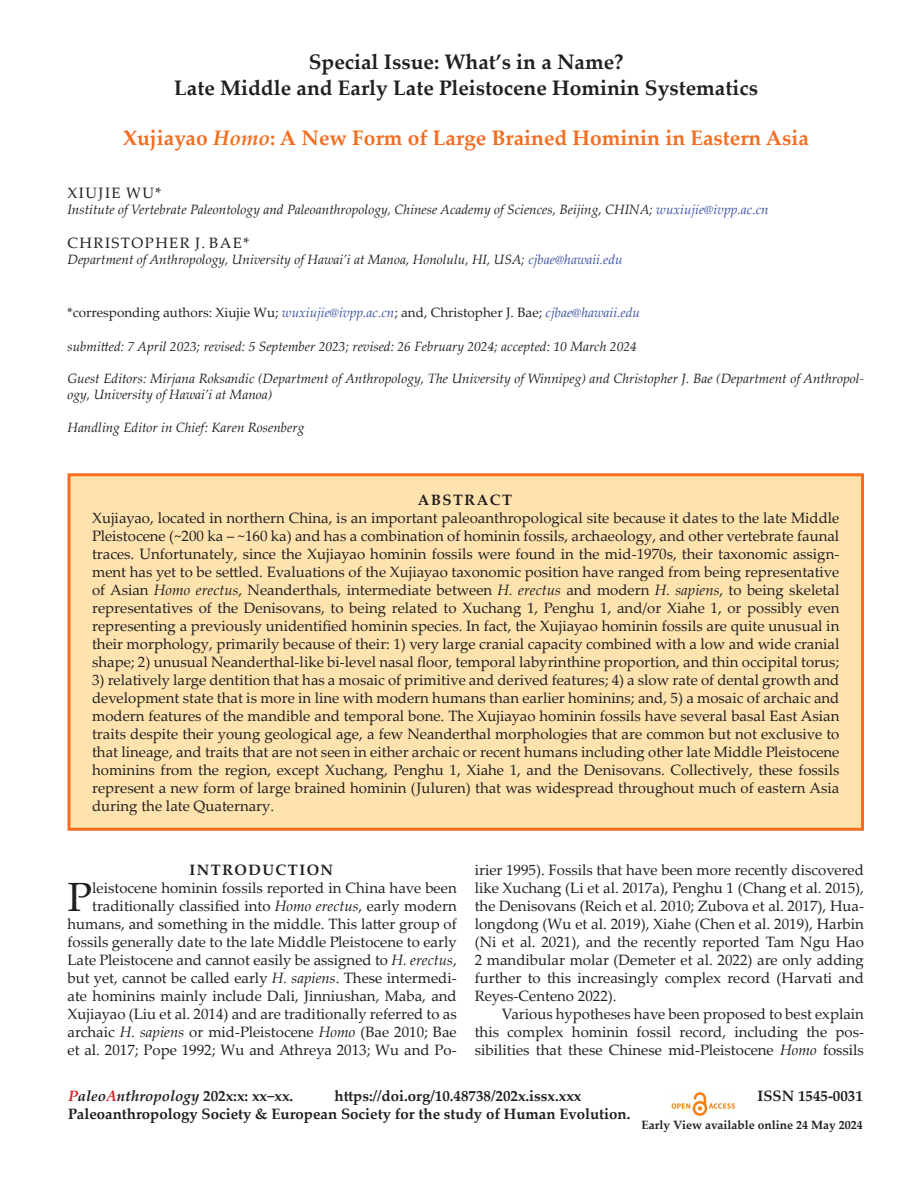
<style>
.page{position:relative;width:918px;height:1188px;background:#fff}
.page>*{position:absolute;margin:0;border:0;box-sizing:border-box;transform-origin:0 0}
.article_first_paragraph{font:40.8px "Palatino Linotype";color:#231f20}
.t1{font:700 21px "Palatino Linotype";color:#231f20}
.t2{font:700 21px "Palatino Linotype";color:#f36e21}
.article_abstract_first_paragraph{font:15px/18px "Palatino Linotype";color:#231f20;text-align:justify}
.article_first_paragraph-2{font:15px/18px "Palatino Linotype";color:#231f20;text-align:right}
.article_paragraph{font:15px/18px "Palatino Linotype";color:#231f20;text-align:justify}
.t3{font:700 15px "Palatino Linotype";color:#231f20}
.t4{font:italic 700 15px "Palatino Linotype";color:#231f20}
.article_abstract_first_paragraph-2{font:15px "Palatino Linotype";letter-spacing:.1em;color:#231f20}
.t5{font:700 15px "Palatino Linotype";letter-spacing:.1em;color:#231f20}
.figure_caption{font:italic 13.5px/16.2px "Palatino Linotype";color:#231f20}
.article_first_paragraph_within_later_hea{font:13.5px "Palatino Linotype";color:#231f20}
.article_first_paragraph_within_later_hea-2{font:700 12px "Palatino Linotype";color:#231f20}
.s1{font-style:italic}
.s2{color:#3b51a3}
.s3{font-style:italic;color:#3b51a3}
.s4{color:#d1232a}
.s5{font-style:normal}
</style>
<div class="page">
<div style="left:69px;top:475px;width:793px;height:354px;background:#fee3af"></div>
<div style="left:68px;top:473px;width:796px;height:358px;border:3px solid #f36e21"></div>
<img style="left:671px;top:1092px;width:64px;height:24px">
<p class="t1" style="left:309px;top:47px;width:316px">Special Issue: What’s in a Name?</p>
<p class="t1" style="left:174px;top:73px;width:585px">Late Middle and Early Late Pleistocene Hominin Systematics</p>
<p class="t2" style="left:123px;top:123px;width:687px">Xujiayao <span class="s1">Homo</span>: A New Form of Large Brained Hominin in Eastern Asia</p>
<p class="article_abstract_first_paragraph-2" style="left:68px;top:182px;width:95px">XIUJIE WU*</p>
<p class="figure_caption" style="left:68px;top:201px;width:703px">Institute of Vertebrate Paleontology and Paleoanthropology, Chinese Academy of Sciences, Beijing, CHINA; <span class="s2">wuxiujie@ivpp.ac.cn</span></p>
<p class="article_abstract_first_paragraph-2" style="left:68px;top:232px;width:183px">CHRISTOPHER J. BAE*</p>
<p class="figure_caption" style="left:68px;top:251px;width:557px">Department of Anthropology, University of Hawai’i at Manoa, Honolulu, HI, USA; <span class="s2">cjbae@hawaii.edu</span></p>
<p class="article_first_paragraph_within_later_hea" style="left:68px;top:302px;width:574px">*corresponding authors: Xiujie Wu; <span class="s3">wuxiujie@ivpp.ac.cn</span>; and, Christopher J. Bae; <span class="s3">cjbae@hawaii.edu</span></p>
<p class="figure_caption" style="left:68px;top:338px;width:571px">submitted: 7 April 2023; revised: 5 September 2023; revised: 26 February 2024; accepted: 10 March 2024</p>
<p class="figure_caption" style="left:68px;top:370px;width:798px">Guest Editors: Mirjana Roksandic (Department of Anthropology, The University of Winnipeg) and Christopher J. Bae (Department of Anthropol&shy;ogy, University of Hawai’i at Manoa)</p>
<p class="figure_caption" style="left:68px;top:419px;width:238px">Handling Editor in Chief: Karen Rosenberg</p>
<p class="t5" style="left:418px;top:490px;width:96px">ABSTRACT</p>
<p class="article_abstract_first_paragraph" style="left:92px;top:509px;width:749px">Xujiayao, located in northern China, is an important paleoanthropological site because it dates to the late Middle Pleistocene (~200 ka – ~160 ka) and has a combination of hominin fossils, archaeology, and other vertebrate faunal traces. Unfortunately, since the Xujiayao hominin fossils were found in the mid-1970s, their taxonomic assign&shy;ment has yet to be settled. Evaluations of the Xujiayao taxonomic position have ranged from being representative of Asian <span class="s1">Homo erectus</span>, Neanderthals, intermediate between <span class="s1">H. erectus</span> and modern <span class="s1">H. sapiens</span>, to being skeletal representatives of the Denisovans, to being related to Xuchang 1, Penghu 1, and/or Xiahe 1, or possibly even representing a previously unidentified hominin species. In fact, the Xujiayao hominin fossils are quite unusual in their morphology, primarily because of their: 1) very large cranial capacity combined with a low and wide cranial shape; 2) unusual Neanderthal-like bi-level nasal floor, temporal labyrinthine proportion, and thin occipital torus;</p>
<p class="article_abstract_first_paragraph" style="left:92px;top:671px;width:749px">3) relatively large dentition that has a mosaic of primitive and derived features; 4) a slow rate of dental growth and development state that is more in line with modern humans than earlier hominins; and, 5) a mosaic of archaic and modern features of the mandible and temporal bone. The Xujiayao hominin fossils have several basal East Asian traits despite their young geological age, a few Neanderthal morphologies that are common but not exclusive to that lineage, and traits that are not seen in either archaic or recent humans including other late Middle Pleistocene hominins from the region, except Xuchang, Penghu 1, Xiahe 1, and the Denisovans. Collectively, these fossils represent a new form of large brained hominin (Juluren) that was widespread throughout much of eastern Asia during the late Quaternary.</p>
<p class="t5" style="left:190px;top:859px;width:145px">INTRODUCTION</p>
<p class="article_first_paragraph-2" style="left:68px;top:878px;width:391px">leistocene hominin fossils reported in China have been traditionally classified into <span class="s1">Homo erectus</span>, early modern humans, and something in the middle. This latter group of fossils generally date to the late Middle Pleistocene to early Late Pleistocene and cannot easily be assigned to <span class="s1">H. erectus</span>, but yet, cannot be called early <span class="s1">H. sapiens</span>. These intermedi&shy;ate hominins mainly include Dali, Jinniushan, Maba, and Xujiayao (Liu et al. 2014) and are traditionally referred to as archaic <span class="s1">H. sapiens</span> or mid-Pleistocene <span class="s1">Homo</span> (Bae 2010; Bae et al. 2017; Pope 1992; Wu and Athreya 2013; Wu and Po-</p>
<p class="article_first_paragraph" style="left:68px;top:868px;width:26px">P</p>
<p class="article_first_paragraph-2" style="left:475px;top:860px;width:391px;text-align:justify">irier 1995). Fossils that have been more recently discovered like Xuchang (Li et al. 2017a), Penghu 1 (Chang et al. 2015), the Denisovans (Reich et al. 2010; Zubova et al. 2017), Hua&shy;longdong (Wu et al. 2019), Xiahe (Chen et al. 2019), Harbin (Ni et al. 2021), and the recently reported Tam Ngu Hao 2 mandibular molar (Demeter et al. 2022) are only adding further to this increasingly complex record (Harvati and Reyes-Centeno 2022).</p>
<p class="article_paragraph" style="left:475px;top:1004px;width:391px;text-indent:27px">Various hypotheses have been proposed to best explain this complex hominin fossil record, including the pos&shy;sibilities that these Chinese mid-Pleistocene <span class="s1">Homo</span> fossils</p>
<p class="t4" style="left:68px;top:1085px;width:227px"><span class="s4">P</span>aleo<span class="s4">A</span>nthropology <span class="s5">202x:x: xx−xx.</span></p>
<p class="t3" style="left:335px;top:1085px;width:248px">https://doi.org/10.48738/202x.issx.xxx</p>
<p class="t3" style="left:758px;top:1085px;width:107px">ISSN 1545-0031</p>
<p class="t3" style="left:68px;top:1103px;width:564px">Paleoanthropology Society &amp; European Society for the study of Human Evolution.</p>
<p class="article_first_paragraph_within_later_hea-2" style="left:641px;top:1117px;width:223px">Early View available online 24 May 2024</p>
</div>
